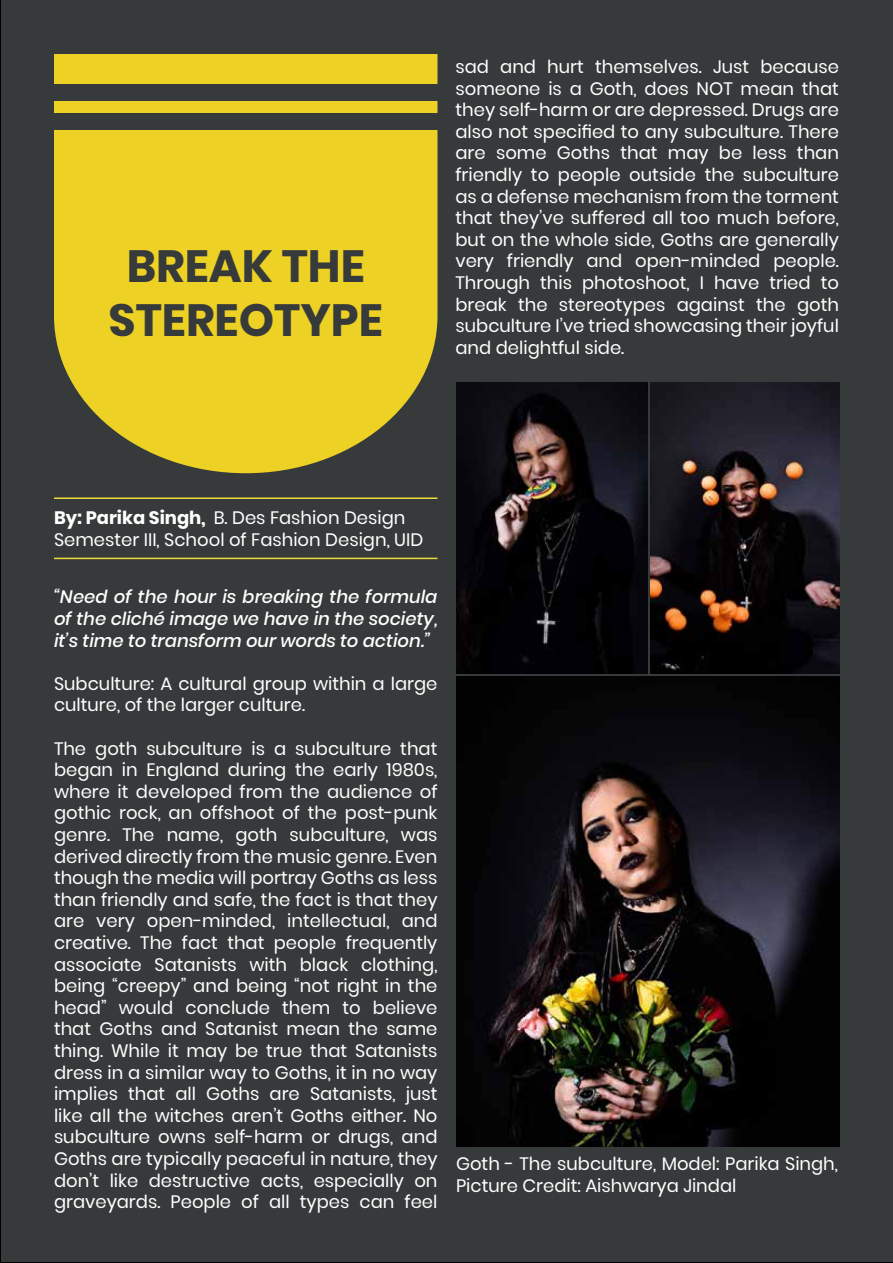
<style>
.page{position:relative;width:893px;height:1263px;background:#fff}
.page>*{position:absolute;margin:0;border:0;box-sizing:border-box;transform-origin:0 0}
.t1{font:700 45px/54px "Poppins";color:#363a3b;text-align:center}
.t2{font:18px/21.6px "Poppins";color:#fff}
.t3{font:italic 500 18px/21.6px "Poppins";color:#fff;text-align:justify}
.s1{font-weight:700}
</style>
<div class="page">
<div style="left:1px;top:1px;width:891px;height:1261px;background:#363a3b"></div>
<svg style="left:54px;top:54px;width:383px;height:419px;background:#dcc326"></svg>
<div style="left:54px;top:84px;width:383px;height:17px;background:#363a3b"></div>
<div style="left:54px;top:113px;width:383px;height:16px;background:#363a3b"></div>
<hr style="left:54px;top:497px;width:383px;height:2px;background:#eddb3b">
<hr style="left:54px;top:558px;width:383px;height:1px;background:#eddb3b">
<img style="left:457px;top:383px;width:190px;height:291px">
<img style="left:456px;top:677px;width:383px;height:469px">
<img style="left:651px;top:383px;width:188px;height:291px">
<h1 class="t1" style="left:109px;top:239px;width:276px">BREAK THE<br>STEREOTYPE</h1>
<p class="t2" style="left:455px;top:56px;width:385px;text-align:justify">sad and hurt themselves. Just because someone is a Goth, does NOT mean that they self-harm or are depressed. Drugs are also not specified to any subculture. There are some Goths that may be less than friendly to people outside the subculture as a defense mechanism from the torment that they’ve suffered all too much before, but on the whole side, Goths are generally very friendly and open-minded people.<br>Through this photoshoot, I have tried to break the stereotypes against the goth subculture I’ve tried showcasing their joyful and delightful side.</p>
<p class="t2" style="left:54px;top:507px;width:371px"><span class="s1">By: Parika Singh,</span> B. Des Fashion Design<br>Semester III, School of Fashion Design, UID</p>
<p class="t3" style="left:54px;top:586px;width:385px">“Need of the hour is breaking the formula of the cliché image we have in the society, it’s time to transform our words to action.”</p>
<p class="t2" style="left:54px;top:673px;width:385px">Subculture: A cultural group within a large culture, of the larger culture.</p>
<p class="t2" style="left:54px;top:738px;width:385px;text-align:justify">The goth subculture is a subculture that began in England during the early 1980s, where it developed from the audience of gothic rock, an offshoot of the post-punk genre. The name, goth subculture, was derived directly from the music genre. Even though the media will portray Goths as less than friendly and safe, the fact is that they are very open-minded, intellectual, and creative. The fact that people frequently associate Satanists with black clothing, being “creepy” and being “not right in the head” would conclude them to believe that Goths and Satanist mean the same thing. While it may be true that Satanists dress in a similar way to Goths, it in no way implies that all Goths are Satanists, just like all the witches aren’t Goths either. No subculture owns self-harm or drugs, and Goths are typically peaceful in nature, they don’t like destructive acts, especially on graveyards. People of all types can feel</p>
<p class="t2" style="left:456px;top:1153px;width:383px">Goth - The subculture, Model: Parika Singh,<br>Picture Credit: Aishwarya Jindal</p>
</div>
